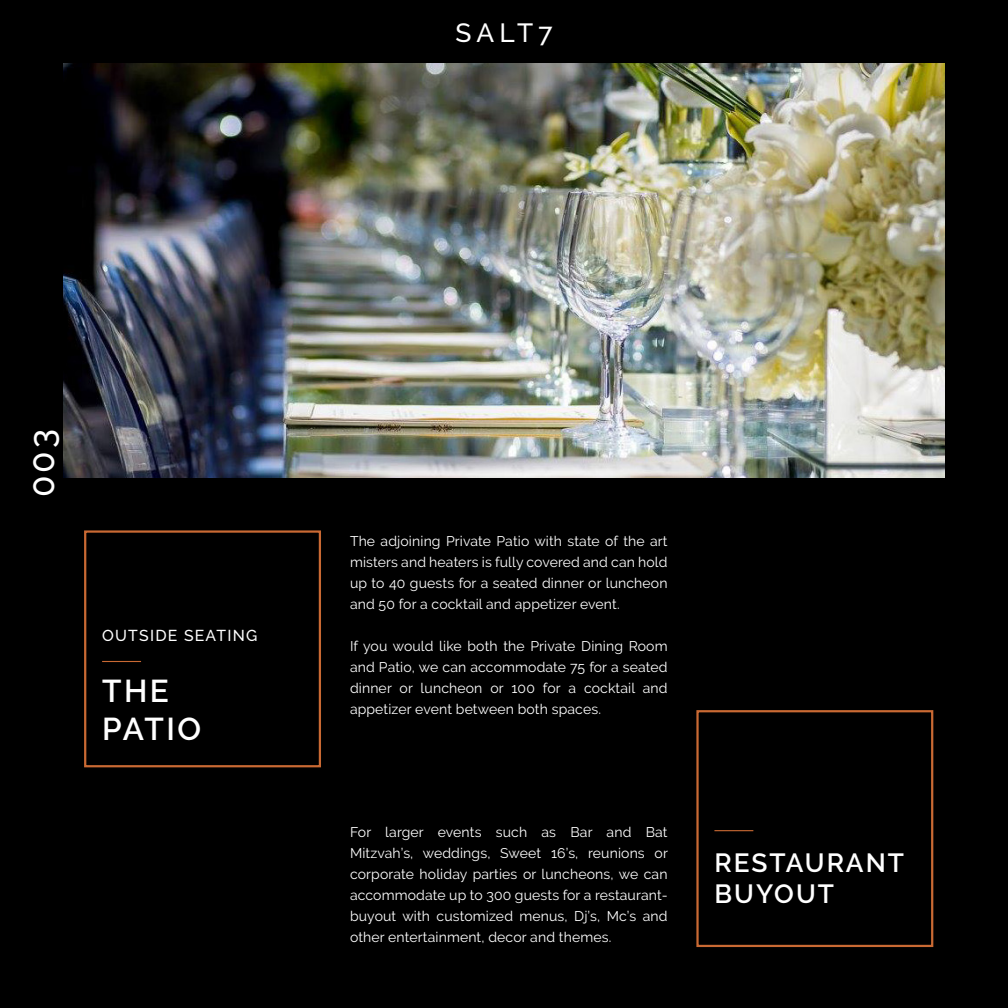
<style>
.page{position:relative;width:1008px;height:1008px;background:#000}
.page>*{position:absolute;margin:0;border:0;box-sizing:border-box;transform-origin:0 0}
.t1{font:500 35px "Raleway";color:#fff}
.t2{font:600 31.5px "Raleway";letter-spacing:.08em;color:#fff}
.t3{font:600 26.25px "Raleway";letter-spacing:.08em;color:#fff}
.t4{font:500 26.25px "Raleway";letter-spacing:.195em;color:#fff}
.t5{font:500 15.75px "Raleway";letter-spacing:.08em;color:#fff}
.t6{font:14px/21px "Raleway";letter-spacing:.01em;color:#fff;text-align:justify}
</style>
<div class="page">
<div style="left:696px;top:710px;width:237px;height:237px;border:2px solid #c96933"></div>
<hr style="left:714px;top:830px;width:39px;height:1px;background:#c96933">
<div style="left:84px;top:530px;width:237px;height:237px;border:2px solid #c96933"></div>
<hr style="left:102px;top:661px;width:39px;height:1px;background:#c96933">
<img style="left:63px;top:63px;width:882px;height:414px">
<p class="t4" style="left:455px;top:18px;width:99px">SALT7</p>
<p class="t1" style="left:22px;top:497px;width:69px;rotate:-90deg">003</p>
<p class="t5" style="left:102px;top:626px;width:157px">OUTSIDE SEATING</p>
<p class="t2" style="left:102px;top:673px;width:68px">THE</p>
<p class="t2" style="left:102px;top:711px;width:101px">PATIO</p>
<p class="t6" style="left:350px;top:530px;width:319px">The adjoining Private Patio with state of the art misters and heaters is fully covered and can hold up to 40 guests for a seated dinner or luncheon and 50 for a cocktail and appetizer event.</p>
<p class="t6" style="left:350px;top:635px;width:319px">If you would like both the Private Dining Room and Patio, we can accommodate 75 for a seated dinner or luncheon or 100 for a cocktail and appetizer event between both spaces.</p>
<p class="t6" style="left:350px;top:822px;width:319px">For larger events such as Bar and Bat Mitzvah’s, weddings, Sweet 16’s, reunions or corporate holiday parties or luncheons, we can accommodate up to 300 guests for a restaurant&shy;buyout with customized menus, Dj’s, Mc’s and other entertainment, decor and themes.</p>
<p class="t3" style="left:714px;top:848px;width:191px">RESTAURANT</p>
<p class="t3" style="left:714px;top:879px;width:121px">BUYOUT</p>
</div>
